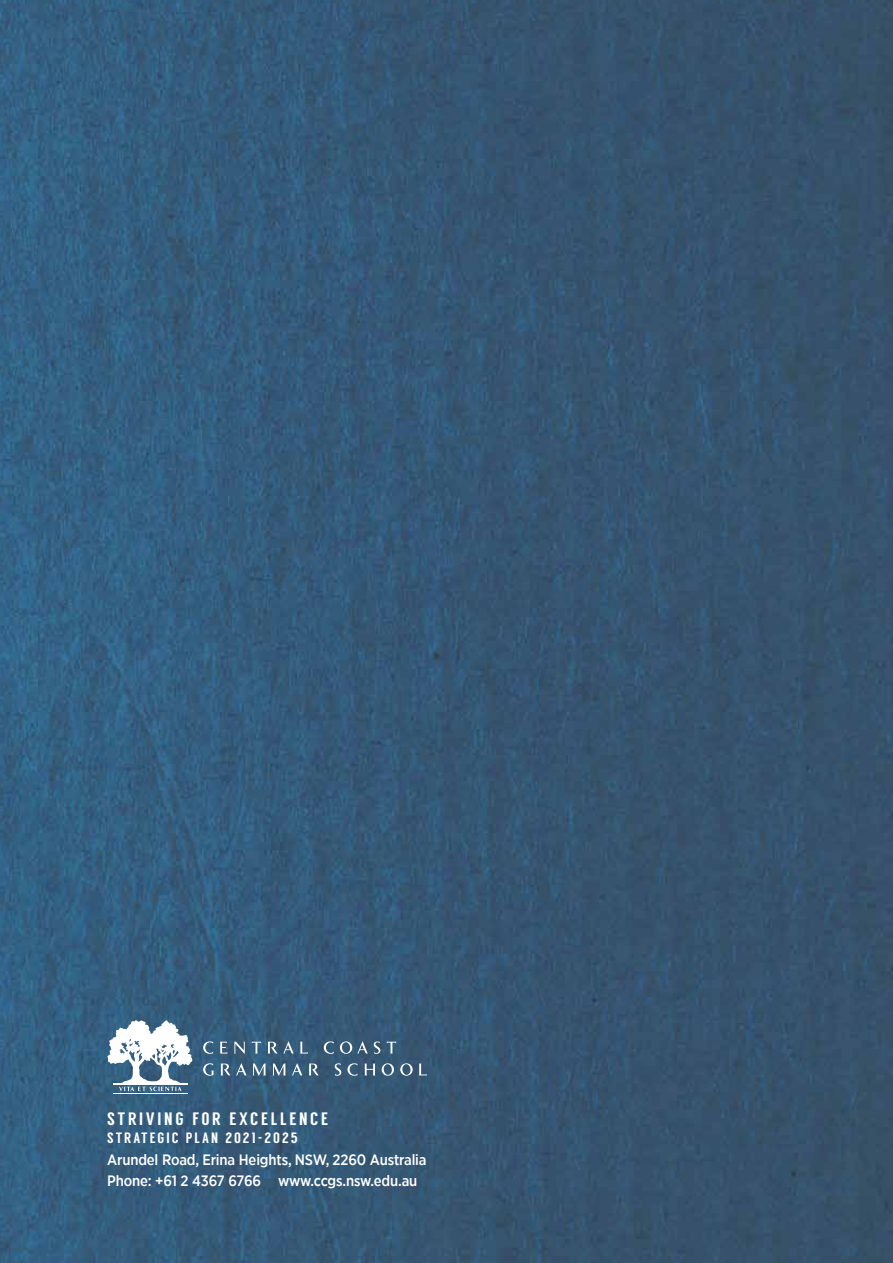
<style>
.page{position:relative;width:893px;height:1263px;background:#fff}
.page>*{position:absolute;margin:0;border:0;box-sizing:border-box;transform-origin:0 0}
.t1{font:18px "Langdon";letter-spacing:.15em;color:#fff}
.t2{font:500 15px/21px "Gotham Narrow";letter-spacing:-.01em;color:#fff}
.t3{font:15px "Langdon";letter-spacing:.14em;color:#fff}
.s1{font-family:"Bebas Neue";font-weight:700}
</style>
<div class="page">
<img style="left:0;top:0;width:893px;height:1263px">
<hr style="left:113px;top:1093px;width:74px;height:1px;background:#fff">
<svg style="left:107px;top:1020px;width:85px;height:71px"></svg>
<svg style="left:203px;top:1041px;width:193px;height:13px;background:#58768e"></svg>
<svg style="left:203px;top:1063px;width:224px;height:13px;background:#5d7a92"></svg>
<p class="t1" style="left:107px;top:1108px;width:222px">STRIVING FOR EXCELLENCE</p>
<p class="t3" style="left:107px;top:1129px;width:192px">STRATEGIC PLAN 2021<span class="s1">-</span>2025</p>
<p class="t2" style="left:107px;top:1149px;width:321px">Arundel Road, Erina Heights, NSW, 2260 Australia<br>Phone: +61 2 4367 6766 www.ccgs.nsw.edu.au</p>
</div>
